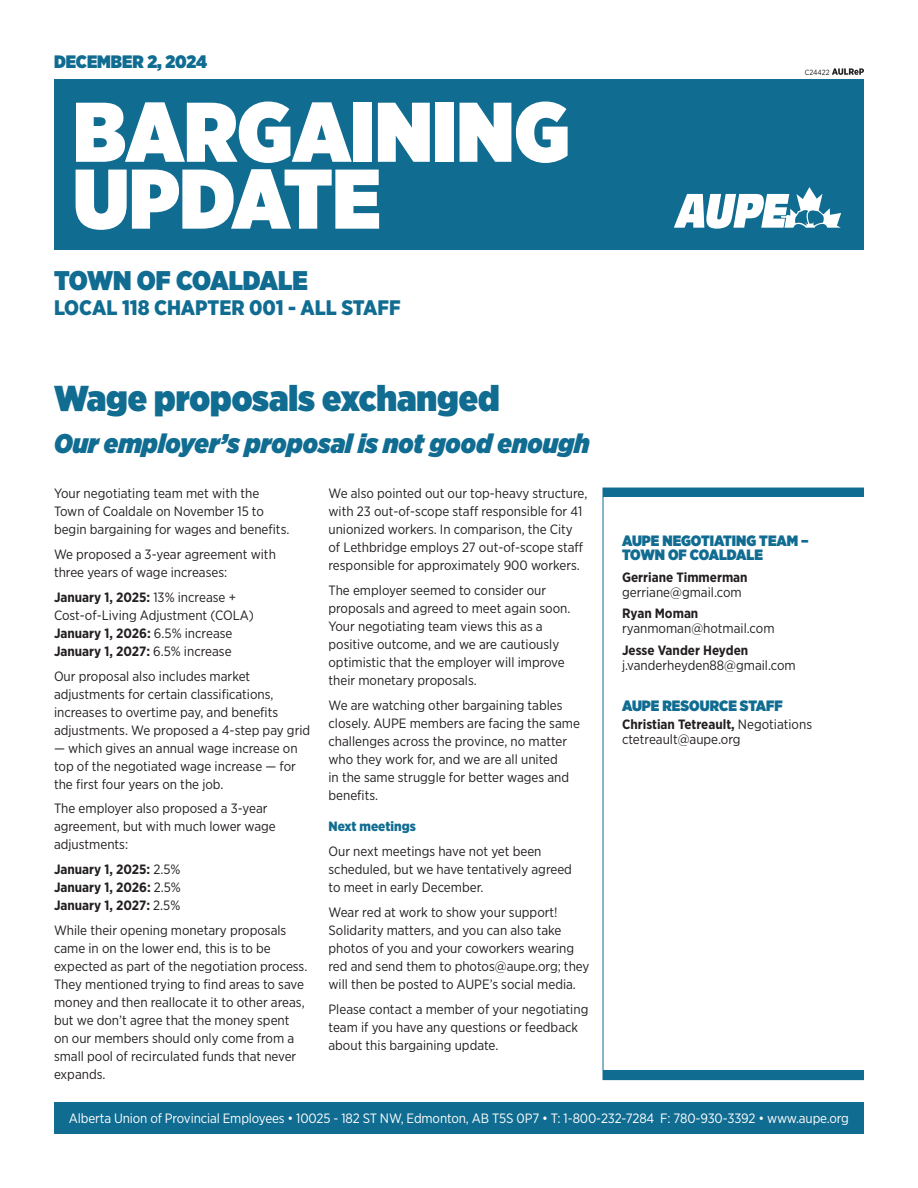
<style>
.page{position:relative;width:918px;height:1188px;background:#fff}
.page>*{position:absolute;margin:0;border:0;box-sizing:border-box;transform-origin:0 0}
.t1{font:900 84.45px/66.9px "Gotham Narrow";color:#fff}
.t2{font:900 36px "Gotham Narrow";color:#106c91}
.t3{font:italic 900 27px "Gotham Narrow";color:#106c91}
.t4{font:900 27px "Gotham Narrow";color:#106c91}
.t5{font:900 21px "Gotham Narrow";color:#106c91}
.t6{font:900 18px "Gotham Narrow";color:#106c91}
.t7{font:900 15px/13.5px "Gotham Narrow";color:#106c91}
.t8{font:13.5px/18px "Gotham Narrow";color:#231f20}
.t9{font:13.5px "Gotham Narrow";letter-spacing:-.01em;color:#fff}
.t10{font:700 13.5px/18px "Gotham Narrow";color:#231f20;text-align:justify}
.t11{font:900 13.5px "Gotham Narrow";color:#106c91}
.t12{font:7.5px "Gotham Narrow";color:#231f20}
.s1{font-weight:700}
.s2{font-weight:400}
</style>
<div class="page">
<div style="left:54px;top:79px;width:810px;height:171px;background:#106c91"></div>
<div style="left:54px;top:1102px;width:810px;height:32px;background:#106c91"></div>
<div style="left:603px;top:488px;width:261px;height:9px;background:#106c91"></div>
<div style="left:603px;top:1070px;width:261px;height:10px;background:#106c91"></div>
<svg style="left:674px;top:187px;width:167px;height:42px"></svg>
<div style="left:603px;top:488px;width:261px;height:592px;border:1px solid #106c91"></div>
<svg style="left:832px;top:68px;width:32px;height:7px"></svg>
<h3 class="t6" style="left:54px;top:50px;width:155px">DECEMBER 2, 2024</h3>
<h1 class="t1" style="left:73px;top:97px;width:498px">BARGAINING<br>UPDATE</h1>
<h3 class="t4" style="left:54px;top:262px;width:255px">TOWN OF COALDALE</h3>
<h3 class="t5" style="left:54px;top:294px;width:348px">LOCAL 118 CHAPTER 001 - ALL STAFF</h3>
<h2 class="t2" style="left:54px;top:373px;width:447px">Wage proposals exchanged</h2>
<h3 class="t3" style="left:54px;top:425px;width:537px">Our employer’s proposal is not good enough</h3>
<p class="t12" style="left:805px;top:68px;width:26px">C24422</p>
<p class="t8" style="left:328px;top:484px;width:260px">We also pointed out our top-heavy structure, with 23 out-of-scope staff responsible for 41 unionized workers. In comparison, the City of Lethbridge employs 27 out-of-scope staff responsible for approximately 900 workers.</p>
<p class="t8" style="left:328px;top:581px;width:243px">The employer seemed to consider our proposals and agreed to meet again soon.<br>Your negotiating team views this as a positive outcome, and we are cautiously optimistic that the employer will improve their monetary proposals.</p>
<p class="t8" style="left:328px;top:696px;width:253px">We are watching other bargaining tables closely. AUPE members are facing the same challenges across the province, no matter who they work for, and we are all united<br>in the same struggle for better wages and benefits.</p>
<p class="t11" style="left:328px;top:818px;width:89px">Next meetings</p>
<p class="t8" style="left:328px;top:842px;width:245px">Our next meetings have not yet been scheduled, but we have tentatively agreed to meet in early December.</p>
<p class="t8" style="left:328px;top:903px;width:262px">Wear red at work to show your support!<br>Solidarity matters, and you can also take photos of you and your coworkers wearing red and send them to photos@aupe.org; they will then be posted to AUPE’s social media.</p>
<p class="t8" style="left:328px;top:1000px;width:261px">Please contact a member of your negotiating team if you have any questions or feedback about this bargaining update.</p>
<p class="t8" style="left:54px;top:484px;width:237px">Your negotiating team met with the<br>Town of Coaldale on November 15 to begin bargaining for wages and benefits.</p>
<p class="t8" style="left:54px;top:545px;width:223px">We proposed a 3-year agreement with three years of wage increases:</p>
<p class="t8" style="left:54px;top:588px;width:201px"><span class="s1">January 1, 2025:</span> 13% increase +<br>Cost-of-Living Adjustment (COLA)<br><span class="s1">January 1, 2026:</span> 6.5% increase<br><span class="s1">January 1, 2027:</span> 6.5% increase</p>
<p class="t8" style="left:54px;top:667px;width:258px">Our proposal also includes market adjustments for certain classifications, increases to overtime pay, and benefits adjustments. We proposed a 4-step pay grid</p>
<p class="t8" style="left:54px;top:739px;width:245px">— which gives an annual wage increase on top of the negotiated wage increase — for the first four years on the job.</p>
<p class="t8" style="left:54px;top:799px;width:223px">The employer also proposed a 3-year agreement, but with much lower wage adjustments:</p>
<p class="t10" style="left:54px;top:860px;width:128px">January 1, 2025: <span class="s2">2.5% </span>January 1, 2026: <span class="s2">2.5% </span>January 1, 2027: <span class="s2">2.5%</span></p>
<p class="t8" style="left:54px;top:921px;width:255px">While their opening monetary proposals came in on the lower end, this is to be expected as part of the negotiation process.<br>They mentioned trying to find areas to save money and then reallocate it to other areas, but we don’t agree that the money spent on our members should only come from a small pool of recirculated funds that never expands.</p>
<p class="t9" style="left:69px;top:1110px;width:782px">Alberta Union of Provincial Employees • 10025 - 182 ST NW, Edmonton, AB T5S 0P7 • T: 1-800-232-7284 F: 780-930-3392 • www.aupe.org</p>
<p class="t7" style="left:622px;top:534px;width:188px">AUPE NEGOTIATING TEAM –<br>TOWN OF COALDALE</p>
<p class="t10" style="left:622px;top:568px;width:127px">Gerriane Timmerman</p>
<p class="t8" style="left:622px;top:583px;width:121px">gerriane@gmail.com</p>
<p class="t10" style="left:622px;top:604px;width:78px">Ryan Moman</p>
<p class="t8" style="left:622px;top:619px;width:154px">ryanmoman@hotmail.com</p>
<p class="t10" style="left:622px;top:641px;width:128px">Jesse Vander Heyden</p>
<p class="t8" style="left:622px;top:656px;width:175px">j.vanderheyden88@gmail.com</p>
<p class="t7" style="left:622px;top:698px;width:162px">AUPE RESOURCE STAFF</p>
<p class="t8" style="left:622px;top:717px;width:192px;line-height:15px"><span class="s1">Christian Tetreault,</span> Negotiations ctetreault@aupe.org</p>
</div>
